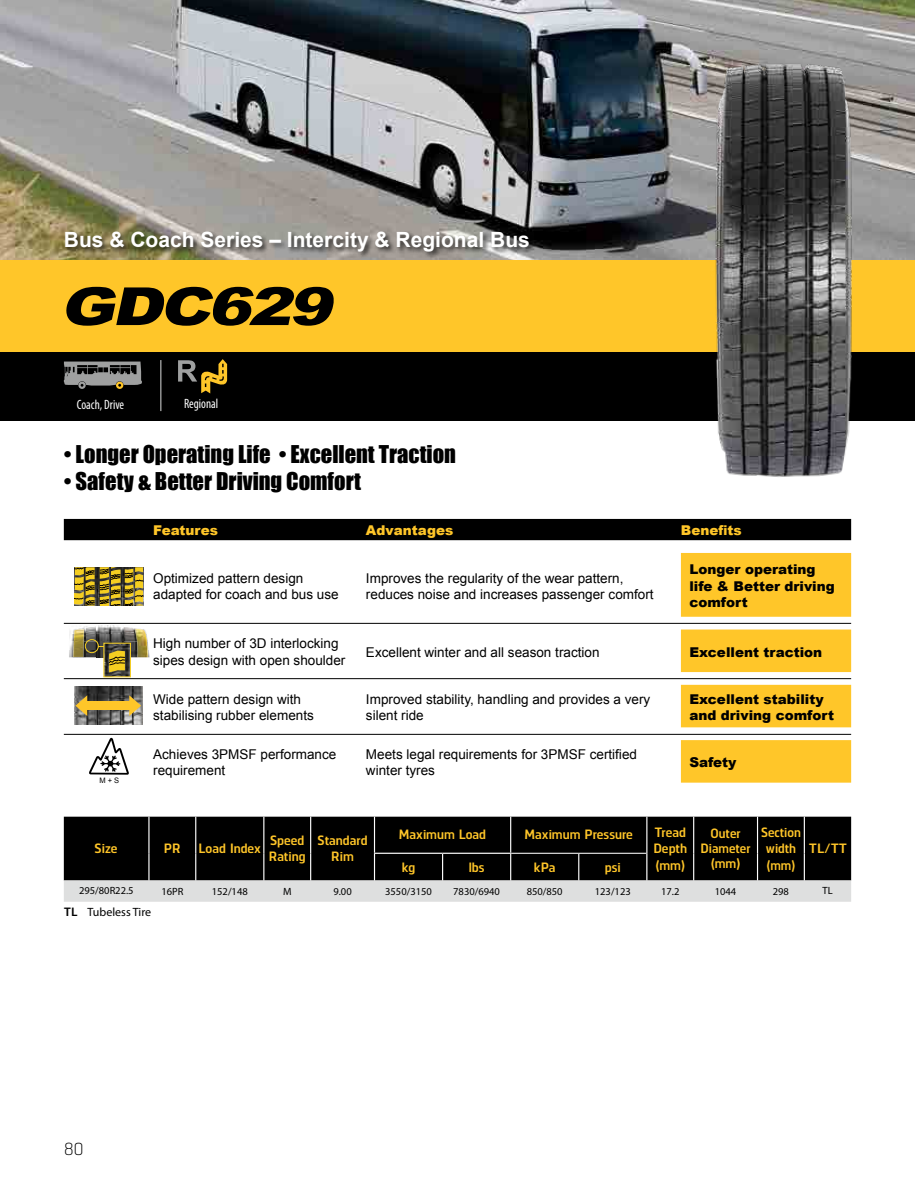
<style>
.page{position:relative;width:915px;height:1191px;background:#fff}
.page>*{position:absolute;margin:0;border:0;box-sizing:border-box;transform-origin:0 0}
.t1{font:italic 900 52.5px "Arial";color:#000;scale:1.25 1}
.t2{font:22.5px "Impact";color:#000}
.t3{font:700 21px "Arial";color:#fff}
.t4{font:18px "Norpeth";color:#000}
.t5{font:13.5px/16.2px "Arial";color:#000}
.t6{font:900 13.5px/16.2px "Arial";color:#000}
.t7{font:700 13.5px/16.2px "Norpeth";color:#ffc629}
.t8{font:700 13.5px/15px "Norpeth";color:#ffc629;text-align:center;scale:.94 1}
.t9{font:900 13.5px "Arial";color:#ffc629}
.t10{font:condensed 13.5px "Myriad Pro";color:#fff;scale:.93 1}
.t11{font:12px "Myriad Pro";color:#000}
.t12{font:10.5px "Myriad Pro";color:#000}
.t13{font:7.5px "Arial";color:#000}
.s1{font-family:"Norpeth";font-weight:700}
</style>
<div class="page">
<div style="left:0;top:352px;width:914px;height:69px;background:#000"></div>
<div style="left:0;top:258px;width:914px;height:94px;background:#ffc629"></div>
<img style="left:0;top:0;width:914px;height:259px">
<div style="left:63px;top:230px;width:473px;height:28px;background:#000;opacity:.75"></div>
<img style="left:706px;top:59px;width:148px;height:418px">
<div style="left:64px;top:816px;width:786px;height:37px;background:#000"></div>
<hr style="left:803px;top:816px;width:1px;height:37px;background:#fff">
<hr style="left:148px;top:816px;width:1px;height:37px;background:#fff">
<hr style="left:195px;top:816px;width:1px;height:37px;background:#fff">
<hr style="left:263px;top:816px;width:1px;height:37px;background:#fff">
<hr style="left:310px;top:816px;width:1px;height:37px;background:#fff">
<hr style="left:374px;top:816px;width:1px;height:36px;background:#fff">
<hr style="left:692px;top:816px;width:2px;height:37px;background:#fff">
<hr style="left:756px;top:816px;width:1px;height:37px;background:#fff">
<hr style="left:374px;top:852px;width:68px;height:2px;background:#fff">
<hr style="left:442px;top:852px;width:69px;height:2px;background:#fff">
<svg style="left:64px;top:853px;width:786px;height:48px;background:#646464"></svg>
<hr style="left:510px;top:816px;width:1px;height:36px;background:#fff">
<hr style="left:646px;top:816px;width:1px;height:37px;background:#fff">
<hr style="left:511px;top:853px;width:67px;height:1px;background:#fff">
<hr style="left:578px;top:853px;width:68px;height:1px;background:#fff">
<svg style="left:64px;top:361px;width:78px;height:28px"></svg>
<div style="left:64px;top:519px;width:786px;height:21px;background:#000"></div>
<svg style="left:64px;top:567px;width:616px;height:208px"></svg>
<svg style="left:680px;top:553px;width:170px;height:229px;background:#fece4a"></svg>
<hr style="left:64px;top:678px;width:786px;height:1px;background:#000">
<hr style="left:64px;top:623px;width:786px;height:1px;background:#000">
<hr style="left:64px;top:734px;width:786px;height:1px;background:#000">
<img style="left:69px;top:626px;width:82px;height:31px">
<img style="left:73px;top:629px;width:11px;height:28px">
<img style="left:135px;top:629px;width:13px;height:28px">
<div style="left:85px;top:639px;width:14px;height:14px;border:1px solid #f5ce21;border-radius:50%"></div>
<img style="left:105px;top:645px;width:24px;height:30px">
<svg style="left:98px;top:646px;width:27px;height:26px"></svg>
<div style="left:103px;top:643px;width:28px;height:34px;border:1px solid #f5ce21"></div>
<img style="left:75px;top:686px;width:68px;height:39px">
<div style="left:81px;top:701px;width:54px;height:9px;background:#ffc629"></div>
<svg style="left:75px;top:695px;width:12px;height:21px"></svg>
<svg style="left:129px;top:695px;width:12px;height:21px"></svg>
<svg style="left:178px;top:359px;width:49px;height:34px"></svg>
<hr style="left:160px;top:360px;width:1px;height:51px;background:#dcdddd">
<svg style="left:75px;top:567px;width:68px;height:38px;background:#907c25"></svg>
<svg style="left:89px;top:738px;width:40px;height:36px"></svg>
<h3 class="t3" style="left:64px;top:225px;width:467px">Bus &amp; Coach Series – Intercity &amp; Regional Bus</h3>
<h1 class="t1" style="left:60px;top:268px;width:231px">GDC629</h1>
<p class="t10" style="left:77px;top:396px;width:52px">Coach, Drive</p>
<p class="t10" style="left:184px;top:396px;width:38px">Regional</p>
<h2 class="t2" style="left:64px;top:436px;width:393px">• Longer Operating Life • Excellent Traction</h2>
<h2 class="t2" style="left:64px;top:463px;width:298px">• Safety &amp; Better Driving Comfort</h2>
<p class="t13" style="left:99px;top:775px;width:21px">M + S</p>
<p class="t9" style="left:153px;top:521px;width:66px">Features</p>
<p class="t9" style="left:366px;top:521px;width:89px">Advantages</p>
<p class="t9" style="left:680px;top:521px;width:62px">Benefits</p>
<p class="t5" style="left:153px;top:570px;width:187px">Optimized pattern design adapted for coach and bus use</p>
<p class="t5" style="left:366px;top:570px;width:289px">Improves the regularity of the wear pattern, reduces noise and increases passenger comfort</p>
<p class="t6" style="left:689px;top:561px;width:147px">Longer operating life &amp; Better driving comfort</p>
<p class="t5" style="left:153px;top:636px;width:194px">High number of 3D interlocking sipes design with open shoulder</p>
<p class="t5" style="left:366px;top:644px;width:235px">Excellent winter and all season traction</p>
<p class="t6" style="left:689px;top:643px;width:134px">Excellent traction</p>
<p class="t5" style="left:153px;top:691px;width:162px">Wide pattern design with stabilising rubber elements</p>
<p class="t5" style="left:366px;top:691px;width:286px">Improved stability, handling and provides a very silent ride</p>
<p class="t6" style="left:689px;top:690px;width:146px">Excellent stability and driving comfort</p>
<p class="t5" style="left:153px;top:746px;width:185px">Achieves 3PMSF performance requirement</p>
<p class="t5" style="left:366px;top:746px;width:272px">Meets legal requirements for 3PMSF certified winter tyres</p>
<p class="t6" style="left:689px;top:754px;width:49px">Safety</p>
<p class="t7" style="left:95px;top:838px;width:25px">Size</p>
<p class="t7" style="left:164px;top:839px;width:18px">PR</p>
<p class="t7" style="left:198px;top:839px;width:64px">Load Index</p>
<p class="t7" style="left:269px;top:831px;width:38px">Speed<br>Rating</p>
<p class="t7" style="left:317px;top:831px;width:52px;text-align:center">Standard<br>Rim</p>
<p class="t7" style="left:399px;top:825px;width:89px">Maximum Load</p>
<p class="t7" style="left:524px;top:825px;width:110px">Maximum Pressure</p>
<p class="t7" style="left:653px;top:823px;width:35px;text-align:justify">Tread Depth (mm)</p>
<p class="t8" style="left:700px;top:825px;width:55px">Outer<br>Diameter (mm)</p>
<p class="t8" style="left:760px;top:823px;width:44px;line-height:16.2px">Section width (mm)</p>
<p class="t7" style="left:401px;top:858px;width:15px">kg</p>
<p class="t7" style="left:468px;top:858px;width:17px">lbs</p>
<p class="t7" style="left:534px;top:858px;width:23px">kPa</p>
<p class="t7" style="left:604px;top:858px;width:17px">psi</p>
<p class="t7" style="left:808px;top:838px;width:40px">TL/TT</p>
<p class="t12" style="left:79px;top:884px;width:56px">295/80R22.5</p>
<p class="t12" style="left:161px;top:884px;width:24px">16PR</p>
<p class="t12" style="left:212px;top:884px;width:37px">152/148</p>
<p class="t12" style="left:283px;top:884px;width:10px">M</p>
<p class="t12" style="left:333px;top:884px;width:20px">9.00</p>
<p class="t12" style="left:385px;top:885px;width:48px">3550/3150</p>
<p class="t12" style="left:453px;top:885px;width:48px">7830/6940</p>
<p class="t12" style="left:526px;top:885px;width:37px">850/850</p>
<p class="t12" style="left:594px;top:885px;width:37px">123/123</p>
<p class="t12" style="left:661px;top:885px;width:20px">17.2</p>
<p class="t12" style="left:714px;top:885px;width:23px">1044</p>
<p class="t12" style="left:772px;top:885px;width:18px">298</p>
<p class="t12" style="left:822px;top:884px;width:12px">TL</p>
<p class="t11" style="left:64px;top:904px;width:89px"><span class="s1">TL</span> Tubeless Tire</p>
<h3 class="t4" style="left:64px;top:1137px;width:21px">80</h3>
</div>
